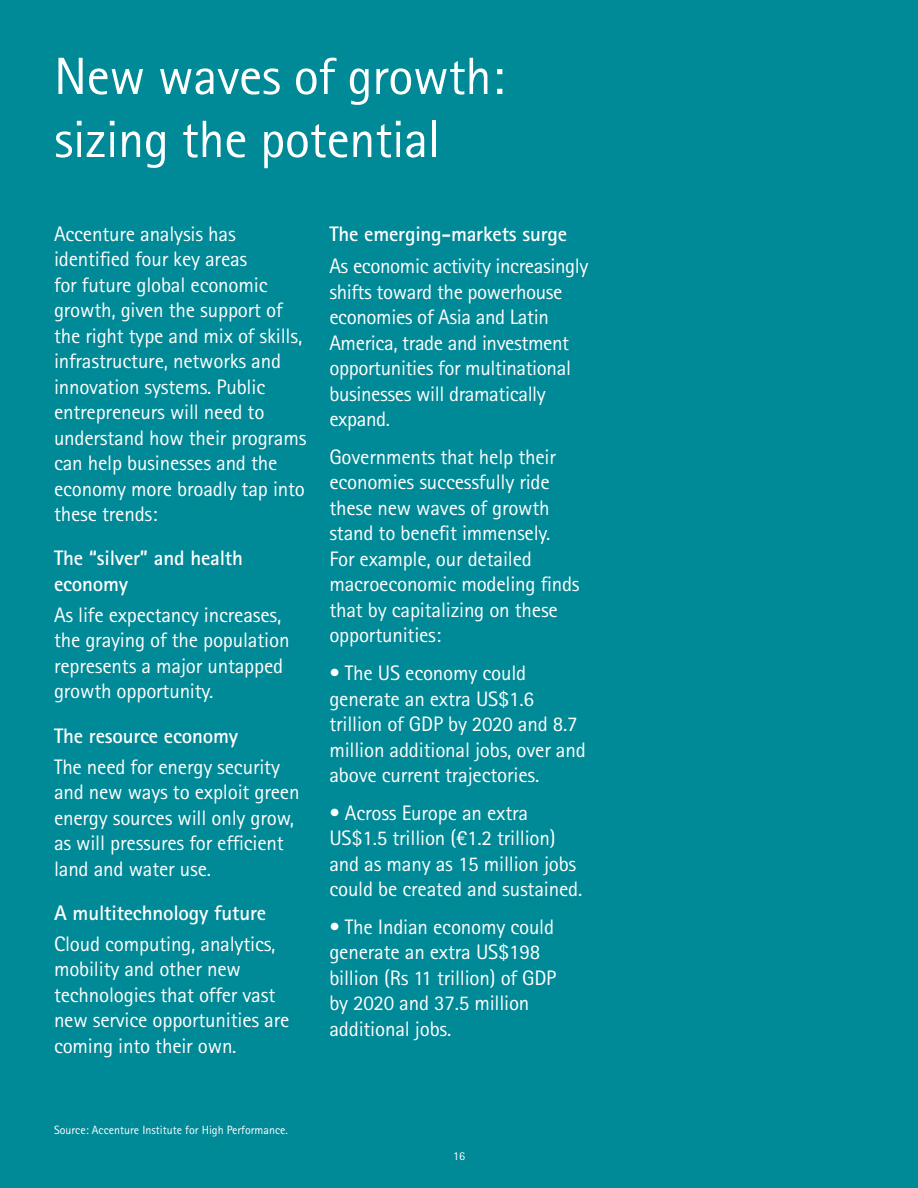
<style>
.page{position:relative;width:918px;height:1188px;background:#008996}
.page>*{position:absolute;margin:0;border:0;box-sizing:border-box;transform-origin:0 0}
.t1{font:52.5px/63px "Agfa Rotis Sans Serif";letter-spacing:-.01em;color:#fff}
.t2{font:21px/25.5px "Agfa Rotis Sans Serif";letter-spacing:-.01em;color:#fff}
.t3{font:700 21px/25.5px "Agfa Rotis Sans Serif";letter-spacing:-.01em;color:#fff}
.t4{font:12px "Agfa Rotis Sans Serif";color:#fff}
</style>
<div class="page">
<h1 class="t1" style="left:54px;top:44px;width:452px">New waves of growth: sizing the potential</h1>
<p class="t2" style="left:54px;top:221px;width:254px">Accenture analysis has identified four key areas<br>for future global economic growth, given the support of the right type and mix of skills, infrastructure, networks and innovation systems. Public entrepreneurs will need to understand how their programs can help businesses and the economy more broadly tap into these trends:</p>
<p class="t3" style="left:54px;top:545px;width:190px">The “silver” and health economy</p>
<p class="t2" style="left:54px;top:602px;width:237px">As life expectancy increases, the graying of the population represents a major untapped growth opportunity.</p>
<p class="t3" style="left:54px;top:722px;width:186px">The resource economy</p>
<p class="t2" style="left:54px;top:754px;width:247px">The need for energy security and new ways to exploit green energy sources will only grow, as will pressures for efficient land and water use.</p>
<p class="t3" style="left:54px;top:900px;width:214px">A multitechnology future</p>
<p class="t2" style="left:54px;top:931px;width:237px">Cloud computing, analytics, mobility and other new technologies that offer vast new service opportunities are coming into their own.</p>
<p class="t3" style="left:329px;top:221px;width:239px">The emerging-markets surge</p>
<p class="t2" style="left:329px;top:253px;width:261px">As economic activity increasingly shifts toward the powerhouse economies of Asia and Latin<br>America, trade and investment opportunities for multinational businesses will dramatically expand.</p>
<p class="t2" style="left:329px;top:444px;width:252px">Governments that help their economies successfully ride these new waves of growth stand to benefit immensely.<br>For example, our detailed macroeconomic modeling finds that by capitalizing on these opportunities:</p>
<p class="t2" style="left:329px;top:660px;width:258px">• The US economy could generate an extra US$1.6 trillion of GDP by 2020 and 8.7 million additional jobs, over and above current trajectories.</p>
<p class="t2" style="left:329px;top:800px;width:254px">• Across Europe an extra<br>US$1.5 trillion (€1.2 trillion) and as many as 15 million jobs could be created and sustained.</p>
<p class="t2" style="left:329px;top:914px;width:229px">• The Indian economy could generate an extra US$198 billion (Rs 11 trillion) of GDP by 2020 and 37.5 million additional jobs.</p>
<p class="t4" style="left:54px;top:1123px;width:235px">Source: Accenture Institute for High Performance.</p>
<p class="t4" style="left:453px;top:1149px;width:13px">16</p>
</div>
